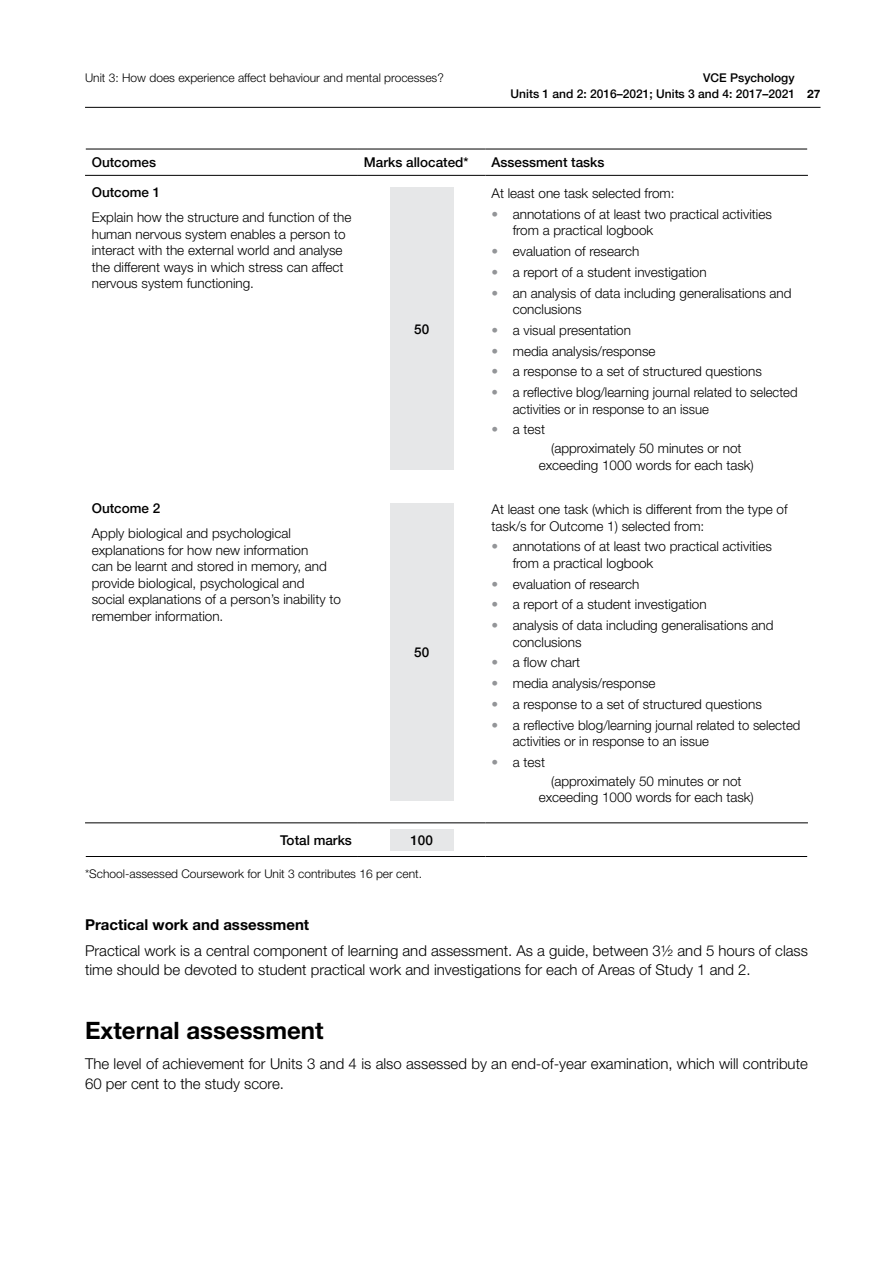
<style>
.page{position:relative;width:893px;height:1263px;background:#fff}
.page>*{position:absolute;margin:0;border:0;box-sizing:border-box;transform-origin:0 0}
.t1{font:700 24px "Helvetica Neue LT";color:#000}
.t2{font:300 15px/19.5px "Helvetica Neue LT";color:#000}
.t3{font:700 15px "Helvetica Neue LT";color:#000}
.t4{font:300 13.5px/16.5px "Helvetica Neue LT";color:#000}
.t5{font:500 13.5px "Helvetica Neue LT";color:#000}
.t6{font:300 12px "Helvetica Neue LT";color:#000}
.t7{font:500 12px/16.5px "Helvetica Neue LT";color:#000}
.s1{font-weight:700;font-size:11.7px}
.s2{color:#939598}
</style>
<div class="page">
<hr style="left:85px;top:107px;width:735px;height:1px;background:#000">
<hr style="left:86px;top:149px;width:272px;height:1px;background:#000">
<hr style="left:85px;top:175px;width:273px;height:1px;background:#000">
<hr style="left:358px;top:149px;width:127px;height:1px;background:#000">
<hr style="left:358px;top:175px;width:127px;height:1px;background:#000">
<hr style="left:485px;top:149px;width:322px;height:1px;background:#000">
<hr style="left:485px;top:175px;width:323px;height:1px;background:#000">
<hr style="left:85px;top:823px;width:273px;height:1px;background:#000">
<hr style="left:86px;top:856px;width:272px;height:1px;background:#000">
<hr style="left:358px;top:823px;width:127px;height:1px;background:#000">
<hr style="left:358px;top:856px;width:127px;height:1px;background:#000">
<hr style="left:485px;top:823px;width:323px;height:1px;background:#000">
<hr style="left:485px;top:856px;width:322px;height:1px;background:#000">
<div style="left:390px;top:188px;width:64px;height:282px;background:#e6e7e8"></div>
<div style="left:390px;top:504px;width:64px;height:297px;background:#e6e7e8"></div>
<div style="left:390px;top:829px;width:64px;height:21px;background:#e6e7e8"></div>
<p class="t6" style="left:85px;top:70px;width:360px">Unit 3: How does experience affect behaviour and mental processes?</p>
<p class="t7" style="left:511px;top:69px;width:311px;text-indent:193px">VCE Psychology<br>Units 1 and 2: 2016–2021; Units 3 and 4: 2017–2021 <span class="s1">27</span></p>
<p class="t5" style="left:92px;top:154px;width:66px">Outcomes</p>
<p class="t5" style="left:364px;top:154px;width:106px">Marks allocated*</p>
<p class="t5" style="left:491px;top:154px;width:115px">Assessment tasks</p>
<p class="t5" style="left:92px;top:184px;width:70px">Outcome 1</p>
<p class="t4" style="left:92px;top:209px;width:261px">Explain how the structure and function of the human nervous system enables a person to interact with the external world and analyse the different ways in which stress can affect nervous system functioning.</p>
<p class="t5" style="left:414px;top:321px;width:17px">50</p>
<p class="t4" style="left:491px;top:185px;width:185px">At least one task selected from:</p>
<p class="t4" style="left:513px;top:206px;width:261px;text-indent:-21px"><span class="s2">•</span> annotations of at least two practical activities from a practical logbook</p>
<p class="t4" style="left:491px;top:243px;width:149px"><span class="s2">•</span> evaluation of research</p>
<p class="t4" style="left:491px;top:264px;width:217px"><span class="s2">•</span> a report of a student investigation</p>
<p class="t4" style="left:513px;top:284px;width:280px;text-indent:-21px"><span class="s2">•</span> an analysis of data including generalisations and conclusions</p>
<p class="t4" style="left:491px;top:322px;width:141px"><span class="s2">•</span> a visual presentation</p>
<p class="t4" style="left:491px;top:342px;width:166px"><span class="s2">•</span> media analysis/response</p>
<p class="t4" style="left:491px;top:363px;width:272px"><span class="s2">•</span> a response to a set of structured questions</p>
<p class="t4" style="left:513px;top:384px;width:286px;text-indent:-21px"><span class="s2">•</span> a reflective blog/learning journal related to selected activities or in response to an issue</p>
<p class="t4" style="left:491px;top:421px;width:55px"><span class="s2">•</span> a test</p>
<p class="t4" style="left:539px;top:440px;width:217px;text-align:center">(approximately 50 minutes or not exceeding 1000 words for each task)</p>
<p class="t5" style="left:92px;top:500px;width:70px">Outcome 2</p>
<p class="t4" style="left:92px;top:525px;width:251px">Apply biological and psychological explanations for how new information<br>can be learnt and stored in memory, and provide biological, psychological and social explanations of a person’s inability to remember information.</p>
<p class="t5" style="left:414px;top:644px;width:17px">50</p>
<p class="t4" style="left:491px;top:501px;width:298px">At least one task (which is different from the type of task/s for Outcome 1) selected from:</p>
<p class="t4" style="left:513px;top:538px;width:261px;text-indent:-21px"><span class="s2">•</span> annotations of at least two practical activities from a practical logbook</p>
<p class="t4" style="left:491px;top:575px;width:149px"><span class="s2">•</span> evaluation of research</p>
<p class="t4" style="left:491px;top:596px;width:217px"><span class="s2">•</span> a report of a student investigation</p>
<p class="t4" style="left:513px;top:617px;width:262px;text-indent:-21px"><span class="s2">•</span> analysis of data including generalisations and conclusions</p>
<p class="t4" style="left:491px;top:654px;width:90px"><span class="s2">•</span> a flow chart</p>
<p class="t4" style="left:491px;top:675px;width:166px"><span class="s2">•</span> media analysis/response</p>
<p class="t4" style="left:491px;top:696px;width:272px"><span class="s2">•</span> a response to a set of structured questions</p>
<p class="t4" style="left:513px;top:716px;width:289px;text-indent:-21px"><span class="s2">•</span> a reflective blog/learning journal related to selected activities or in response to an issue</p>
<p class="t4" style="left:491px;top:754px;width:55px"><span class="s2">•</span> a test</p>
<p class="t4" style="left:539px;top:772px;width:217px;text-align:center">(approximately 50 minutes or not exceeding 1000 words for each task)</p>
<p class="t5" style="left:280px;top:832px;width:73px">Total marks</p>
<p class="t5" style="left:410px;top:832px;width:24px">100</p>
<p class="t6" style="left:85px;top:866px;width:338px">*School-assessed Coursework for Unit 3 contributes 16 per cent.</p>
<p class="t3" style="left:85px;top:915px;width:226px">Practical work and assessment</p>
<p class="t2" style="left:85px;top:940px;width:724px">Practical work is a central component of learning and assessment. As a guide, between 3½ and 5 hours of class time should be devoted to student practical work and investigations for each of Areas of Study 1 and 2.</p>
<h1 class="t1" style="left:85px;top:1016px;width:240px">External assessment</h1>
<p class="t2" style="left:85px;top:1054px;width:724px">The level of achievement for Units 3 and 4 is also assessed by an end-of-year examination, which will contribute<br>60 per cent to the study score.</p>
</div>
